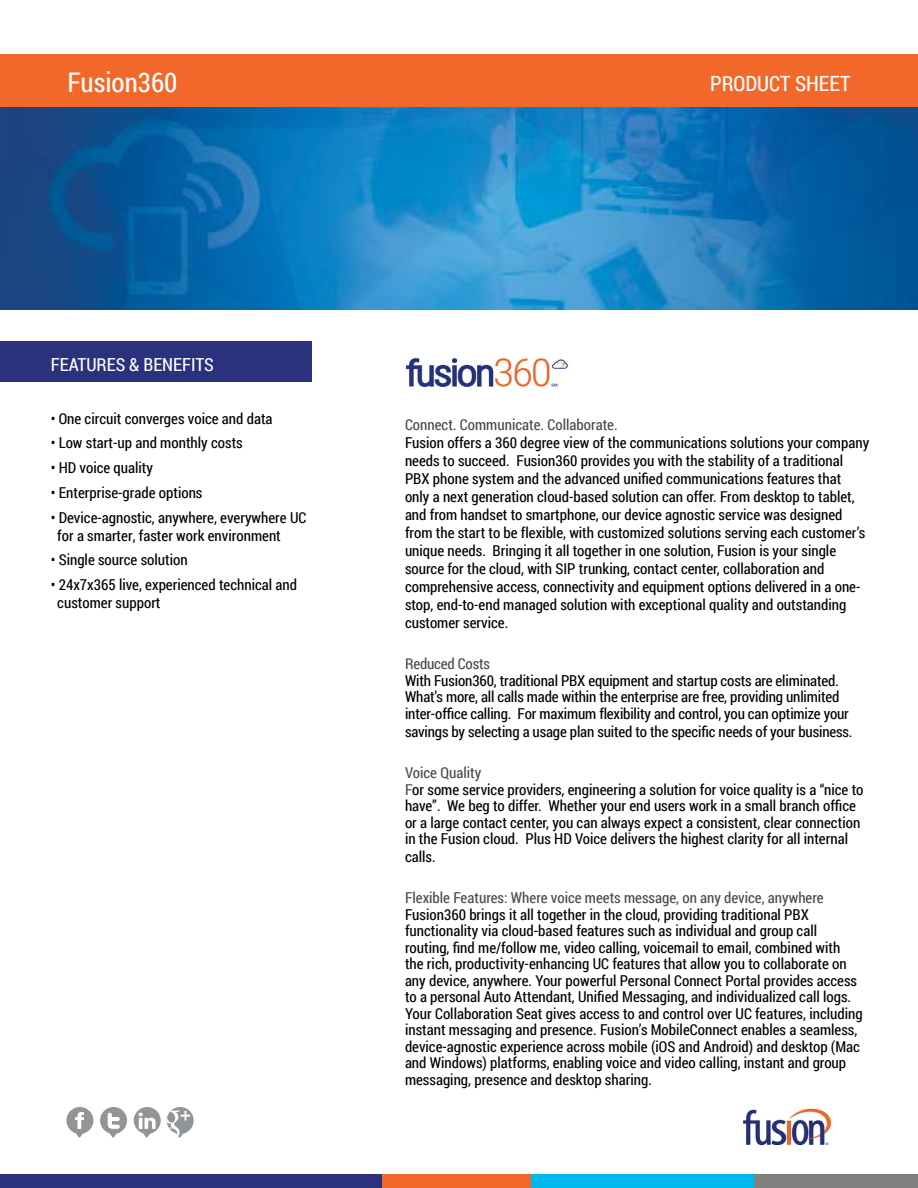
<style>
.page{position:relative;width:918px;height:1188px;background:#fff}
.page>*{position:absolute;margin:0;border:0;box-sizing:border-box;transform-origin:0 0}
.t1{font:27px "Roboto Condensed";color:#fff}
.t2{font:21px "Roboto Condensed";color:#fff}
.t3{font:18px "Roboto Condensed";color:#fff}
.t4{font:15px/16.5px "Roboto Condensed";color:#000}
.t5{font:15px "Roboto Condensed";color:#444b4b}
.s1{color:#444b4b}
</style>
<div class="page">
<div style="left:0;top:54px;width:918px;height:54px;background:#f2682b"></div>
<div style="left:0;top:1174px;width:382px;height:14px;background:#2a317d"></div>
<div style="left:382px;top:1174px;width:149px;height:14px;background:#f2682b"></div>
<div style="left:531px;top:1174px;width:223px;height:14px;background:#00b8ec"></div>
<div style="left:754px;top:1174px;width:164px;height:14px;background:#808181"></div>
<svg style="left:66px;top:1107px;width:27px;height:31px"></svg>
<svg style="left:100px;top:1107px;width:27px;height:31px"></svg>
<svg style="left:134px;top:1107px;width:27px;height:31px"></svg>
<svg style="left:167px;top:1107px;width:27px;height:31px"></svg>
<div style="left:0;top:342px;width:311px;height:40px;background:#2a317d"></div>
<img style="left:0;top:107px;width:918px;height:203px">
<img style="left:405px;top:358px;width:164px;height:30px">
<img style="left:743px;top:1108px;width:89px;height:38px">
<h1 class="t1" style="left:68px;top:64px;width:111px">Fusion360</h1>
<h2 class="t2" style="left:710px;top:68px;width:142px">PRODUCT SHEET</h2>
<p class="t3" style="left:51px;top:353px;width:165px">FEATURES &amp; BENEFITS</p>
<p class="t4" style="left:51px;top:409px;width:223px">• One circuit converges voice and data</p>
<p class="t4" style="left:51px;top:434px;width:194px">• Low start-up and monthly costs</p>
<p class="t4" style="left:51px;top:459px;width:104px">• HD voice quality</p>
<p class="t4" style="left:51px;top:484px;width:153px">• Enterprise-grade options</p>
<p class="t4" style="left:57px;top:508px;width:251px;line-height:18px;text-indent:-7px">• Device-agnostic, anywhere, everywhere UC for a smarter, faster work environment</p>
<p class="t4" style="left:51px;top:551px;width:139px">• Single source solution</p>
<p class="t4" style="left:57px;top:575px;width:241px;line-height:18px;text-indent:-7px">• 24x7x365 live, experienced technical and customer support</p>
<p class="t5" style="left:405px;top:414px;width:214px">Connect. Communicate. Collaborate.</p>
<p class="t4" style="left:405px;top:433px;width:466px;line-height:18px">Fusion offers a 360 degree view of the communications solutions your company needs to succeed. Fusion360 provides you with the stability of a traditional PBX phone system and the advanced unified communications features that only a next generation cloud-based solution can offer. From desktop to tablet, and from handset to smartphone, our device agnostic service was designed from the start to be flexible, with customized solutions serving each customer’s unique needs. Bringing it all together in one solution, Fusion is your single source for the cloud, with SIP trunking, contact center, collaboration and comprehensive access, connectivity and equipment options delivered in a one&shy;stop, end-to-end managed solution with exceptional quality and outstanding customer service.</p>
<p class="t5" style="left:405px;top:654px;width:87px">Reduced Costs</p>
<p class="t4" style="left:405px;top:672px;width:445px">With Fusion360, traditional PBX equipment and startup costs are eliminated.<br>What’s more, all calls made within the enterprise are free, providing unlimited inter-office calling. For maximum flexibility and control, you can optimize your</p>
<p class="t4" style="left:405px;top:723px;width:449px">savings by selecting a usage plan suited to the specific needs of your business.</p>
<p class="t4" style="left:405px;top:764px;width:460px"><span class="s1">Voice Quality<br>F</span>or some service providers, engineering a solution for voice quality is a “nice to have”. We beg to differ. Whether your end users work in a small branch office or a large contact center, you can always expect a consistent, clear connection in the Fusion cloud. Plus HD Voice delivers the highest clarity for all internal</p>
<p class="t4" style="left:405px;top:848px;width:32px">calls.</p>
<p class="t5" style="left:405px;top:888px;width:420px">Flexible Features: Where voice meets message, on any device, anywhere</p>
<p class="t4" style="left:405px;top:906px;width:459px">Fusion360 brings it all together in the cloud, providing traditional PBX functionality via cloud-based features such as individual and group call routing, find me/follow me, video calling, voicemail to email, combined with the rich, productivity-enhancing UC features that allow you to collaborate on any device, anywhere. Your powerful Personal Connect Portal provides access to a personal Auto Attendant, Unified Messaging, and individualized call logs.<br>Your Collaboration Seat gives access to and control over UC features, including instant messaging and presence. Fusion’s MobileConnect enables a seamless, device-agnostic experience across mobile (iOS and Android) and desktop (Mac and Windows) platforms, enabling voice and video calling, instant and group messaging, presence and desktop sharing.</p>
</div>
